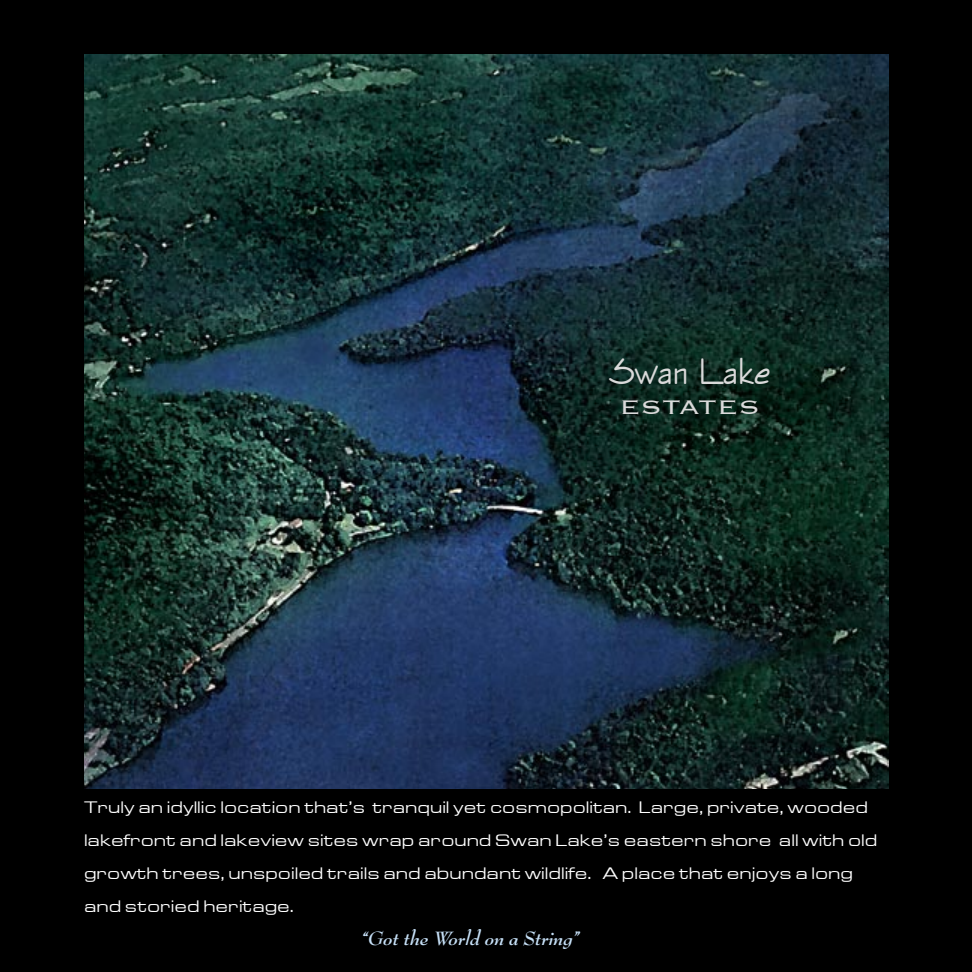
<style>
.page{position:relative;width:972px;height:972px;background:#fff}
.page>*{position:absolute;margin:0;border:0;box-sizing:border-box;transform-origin:0 0}
.t1{font:38.25px "Enviro D";color:#dadada}
.t2{font:300 25.5px "Copperplate";color:#dadada;scale:1.25 1}
.t3{font:italic 700 21px "Bernhard Modern";color:#c6e0f7}
.t4{font:16.5px/33px "Eddmond";color:#fff}
</style>
<div class="page">
<div style="left:1px;top:1px;width:970px;height:970px;background:#000"></div>
<img style="left:85px;top:54px;width:803px;height:735px">
<p class="t1" style="left:609px;top:351px;width:163px">Swan Lake</p>
<p class="t2" style="left:619px;top:391px;width:114px">ESTATES</p>
<p class="t4" style="left:84px;top:791px;width:795px">Truly an idyllic location that’s tranquil yet cosmopolitan. Large, private, wooded lakefront and lakeview sites wrap around Swan Lake’s eastern shore all with old growth trees, unspoiled trails and abundant wildlife. A place that enjoys a long and storied heritage.</p>
<p class="t3" style="left:362px;top:927px;width:219px">“Got the World on a String”</p>
</div>
